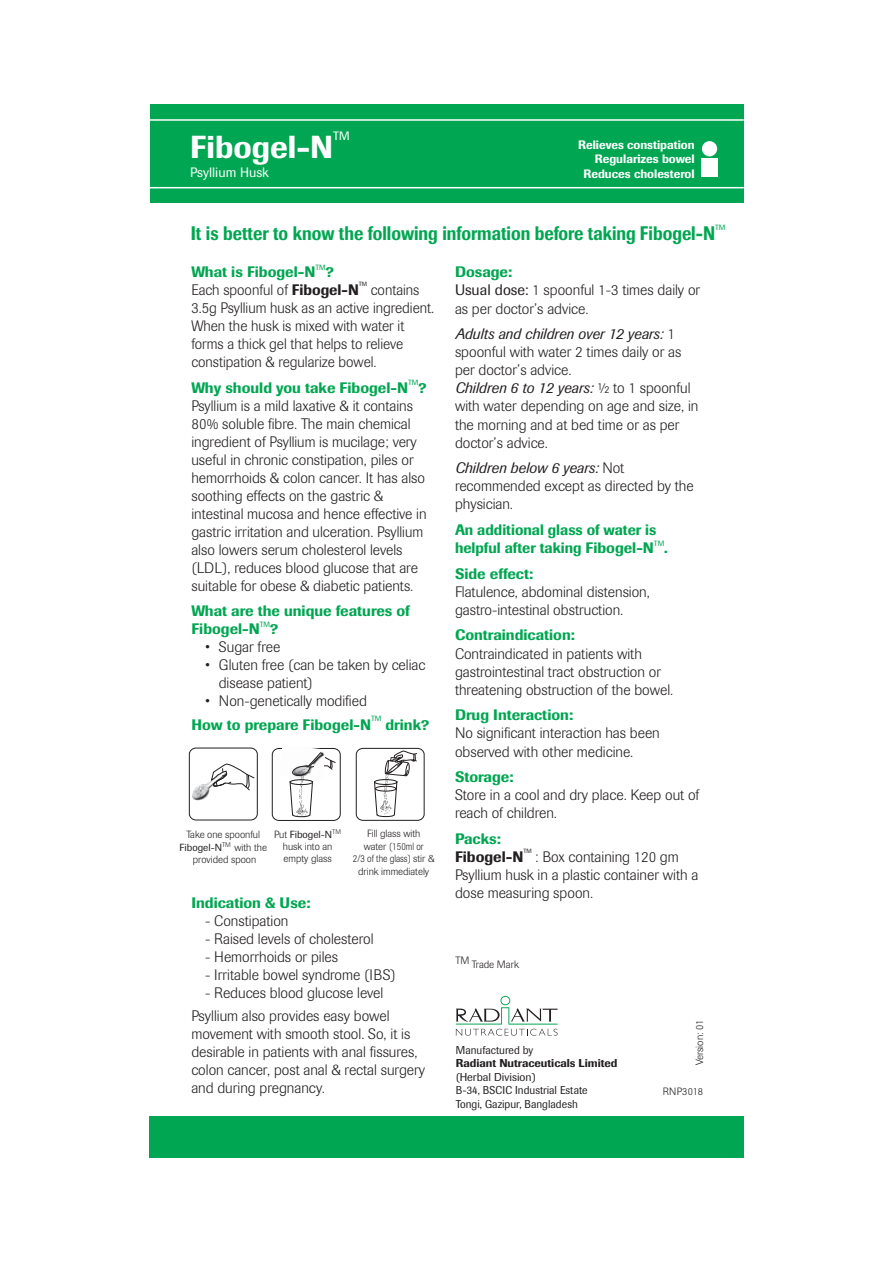
<style>
.page{position:relative;width:893px;height:1263px;background:#fff}
.page>*{position:absolute;margin:0;border:0;box-sizing:border-box;transform-origin:0 0}
.t1{font:500 31.5px "Imago";color:#fff}
.t2{font:500 19.35px "Imago";color:#00a651;scale:.85 1}
.t3{font:300 15.15px/18px "Imago";color:#231f20}
.t4{font:500 15.15px/18px "Imago";color:#00a651}
.t5{font:500 15.15px/18.1px "Imago";color:#00a651;scale:.96 1}
.t6{font:500 15.15px "Imago";color:#231f20}
.t7{font:13.5px "Imago";color:#fff}
.t8{font:500 12.15px/14.5px "Imago";color:#fff;text-align:right}
.t9{font:12px "Imago";color:#fff}
.t10{font:11.4px/13.6px "Imago";color:#231f20}
.t11{font:500 11.4px "Imago";color:#231f20}
.t12{font:11.4px "Imago";color:#231f20;scale:.95 1}
.t13{font:300 10.5px "Imago";color:#231f20}
.t14{font:300 10.35px/12.5px "Imago";color:#231f20}
.t15{font:10.2px "Imago";color:#231f20}
.t16{font:7.5px "Imago";color:#00a651}
.t17{font:6px "Imago";color:#231f20}
.s1{font-weight:500;color:#00a651}
.s2{font-weight:500}
.s3{font-weight:300;font-size:10.35px}
.s4{font-weight:400}
.s5{font-weight:400;font-style:italic}
</style>
<div class="page">
<div style="left:149px;top:1116px;width:594px;height:42px;background:#00a651"></div>
<div style="left:150px;top:105px;width:594px;height:98px;background:#00a651"></div>
<hr style="left:149px;top:187px;width:595px;height:1px;background:#fff">
<hr style="left:149px;top:119px;width:595px;height:2px;background:#fff">
<div style="left:701px;top:159px;width:17px;height:18px;background:#fff"></div>
<div style="left:702px;top:141px;width:15px;height:15px;background:#fff;border-radius:50%"></div>
<svg style="left:456px;top:996px;width:102px;height:40px"></svg>
<div style="left:356px;top:748px;width:69px;height:73px;border:1px solid #231f20;border-radius:7px"></div>
<svg style="left:373px;top:747px;width:45px;height:74px"></svg>
<div style="left:374px;top:779px;width:23px;height:6px;border:1px solid #231f20;border-radius:50%"></div>
<div style="left:375px;top:786px;width:21px;height:6px;border:1px solid #231f20;border-radius:50%"></div>
<div style="left:272px;top:748px;width:69px;height:73px;border:1px solid #231f20;border-radius:7px"></div>
<img style="left:279px;top:748px;width:47px;height:2px">
<svg style="left:289px;top:752px;width:47px;height:69px"></svg>
<div style="left:189px;top:747px;width:69px;height:73px;border:1px solid #231f20;border-radius:7px"></div>
<img style="left:192px;top:781px;width:18px;height:20px">
<svg style="left:210px;top:763px;width:45px;height:28px"></svg>
<p class="t9" style="left:333px;top:128px;width:18px">TM</p>
<h1 class="t1" style="left:190px;top:127px;width:145px">Fibogel-N</h1>
<p class="t7" style="left:190px;top:164px;width:80px">Psyllium Husk</p>
<p class="t8" style="left:578px;top:137px;width:118px">Relieves constipation<br>Regularizes bowel<br>Reduces cholesterol</p>
<p class="t2" style="left:191px;top:222px;width:618px">It is better to know the following information before taking Fibogel-N</p>
<p class="t16" style="left:715px;top:223px;width:12px">TM</p>
<p class="t4" style="left:191px;top:263px;width:126px">What is Fibogel-N</p>
<p class="t16" style="left:315px;top:263px;width:12px">TM</p>
<p class="t3" style="left:191px;top:263px;width:169px;text-indent:134px"><span class="s1">?<br></span>Each spoonful of <span class="s2">Fibogel-N</span></p>
<p class="t17" style="left:359px;top:281px;width:10px">TM</p>
<p class="t3" style="left:191px;top:281px;width:244px;text-indent:179px">contains<br>3.5g Psyllium husk as an active ingredient.<br>When the husk is mixed with water it forms a thick gel that helps to relieve constipation &amp; regularize bowel.</p>
<p class="t4" style="left:191px;top:378px;width:218px">Why should you take Fibogel-N</p>
<p class="t16" style="left:408px;top:378px;width:12px">TM</p>
<p class="t4" style="left:418px;top:378px;width:10px">?</p>
<p class="t3" style="left:191px;top:397px;width:237px">Psyllium is a mild laxative &amp; it contains 80% soluble fibre. The main chemical ingredient of Psyllium is mucilage; very useful in chronic constipation, piles or hemorrhoids &amp; colon cancer. It has also soothing effects on the gastric &amp; intestinal mucosa and hence effective in gastric irritation and ulceration. Psyllium also lowers serum cholesterol levels (LDL), reduces blood glucose that are suitable for obese &amp; diabetic patients.</p>
<p class="t4" style="left:191px;top:602px;width:220px">What are the unique features of<br>Fibogel-N</p>
<p class="t16" style="left:260px;top:620px;width:12px">TM</p>
<p class="t4" style="left:270px;top:620px;width:10px">?</p>
<p class="t3" style="left:205px;top:638px;width:77px">• Sugar free</p>
<p class="t3" style="left:219px;top:656px;width:208px;text-indent:-14px">• Gluten free (can be taken by celiac disease patient)</p>
<p class="t3" style="left:205px;top:692px;width:163px">• Non-genetically modified</p>
<p class="t4" style="left:191px;top:715px;width:181px">How to prepare Fibogel-N</p>
<p class="t16" style="left:371px;top:713px;width:12px">TM</p>
<p class="t4" style="left:385px;top:715px;width:45px">drink?</p>
<p class="t14" style="left:187px;top:828px;width:75px">Take one spoonful</p>
<p class="t15" style="left:180px;top:841px;width:89px">Fibogel-N<sup>TM</sup> <span class="s3">with the</span></p>
<p class="t14" style="left:193px;top:853px;width:65px">provided spoon</p>
<p class="t15" style="left:274px;top:828px;width:68px"><span class="s3">Put</span> Fibogel-N<sup>TM</sup></p>
<p class="t14" style="left:283px;top:840px;width:51px">husk into an empty glass</p>
<p class="t14" style="left:353px;top:828px;width:83px;text-align:center">Fill glass with<br>water (150ml or<br>2/3 of the glass) stir &amp; drink immediately</p>
<p class="t4" style="left:191px;top:894px;width:121px">Indication &amp; Use:</p>
<p class="t3" style="left:205px;top:912px;width:85px">- Constipation</p>
<p class="t3" style="left:205px;top:930px;width:170px">- Raised levels of cholesterol</p>
<p class="t3" style="left:205px;top:948px;width:134px">- Hemorrhoids or piles</p>
<p class="t3" style="left:205px;top:966px;width:192px">- Irritable bowel syndrome (IBS)</p>
<p class="t3" style="left:191px;top:982px;width:200px;line-height:22.5px;text-align:center">- Reduces blood glucose level<br>Psyllium also provides easy bowel</p>
<p class="t3" style="left:191px;top:1025px;width:235px">movement with smooth stool. So, it is desirable in patients with anal fissures, colon cancer, post anal &amp; rectal surgery and during pregnancy.</p>
<p class="t3" style="left:455px;top:263px;width:247px"><span class="s1">Dosage:<br></span><span class="s4">Usual dose:</span> 1 spoonful 1-3 times daily or as per doctor’s advice.</p>
<p class="t3" style="left:455px;top:325px;width:245px"><span class="s5">Adults and children over 12 years:</span> 1 spoonful with water 2 times daily or as per doctor’s advice.<br><span class="s5">Children 6 to 12 years:</span> ½ to 1 spoonful with water depending on age and size, in the morning and at bed time or as per doctor’s advice.</p>
<p class="t3" style="left:455px;top:459px;width:240px"><span class="s5">Children below 6 years:</span> Not recommended except as directed by the physician.</p>
<p class="t5" style="left:455px;top:521px;width:211px">An additional glass of water is helpful after taking Fibogel-N</p>
<p class="t16" style="left:654px;top:539px;width:12px">TM</p>
<p class="t5" style="left:664px;top:539px;width:5px">.</p>
<p class="t4" style="left:455px;top:564px;width:80px">Side effect:</p>
<p class="t3" style="left:455px;top:583px;width:196px">Flatulence, abdominal distension, gastro-intestinal obstruction.</p>
<p class="t4" style="left:455px;top:626px;width:121px">Contraindication:</p>
<p class="t3" style="left:455px;top:644px;width:220px">Contraindicated in patients with gastrointestinal tract obstruction or threatening obstruction of the bowel.</p>
<p class="t4" style="left:455px;top:706px;width:120px">Drug Interaction:</p>
<p class="t3" style="left:455px;top:724px;width:206px">No significant interaction has been observed with other medicine.</p>
<p class="t4" style="left:455px;top:768px;width:60px">Storage:</p>
<p class="t3" style="left:455px;top:786px;width:246px">Store in a cool and dry place. Keep out of reach of children.</p>
<p class="t4" style="left:455px;top:829px;width:47px">Packs:</p>
<p class="t6" style="left:455px;top:847px;width:70px">Fibogel-N</p>
<p class="t17" style="left:523px;top:847px;width:10px">TM</p>
<p class="t3" style="left:455px;top:848px;width:245px;text-indent:80px">: Box containing 120 gm<br>Psyllium husk in a plastic container with a dose measuring spoon.</p>
<p class="t13" style="left:455px;top:959px;width:65px">TM Trade Mark</p>
<p class="t12" style="left:456px;top:1043px;width:83px">Manufactured by</p>
<p class="t11" style="left:456px;top:1056px;width:163px">Radiant Nutraceuticals Limited</p>
<p class="t10" style="left:456px;top:1070px;width:133px">(Herbal Division)<br>B-34, BSCIC Industrial Estate<br>Tongi, Gazipur, Bangladesh</p>
<p class="t13" style="left:693px;top:1065px;width:47px;rotate:-90deg">Version: 01</p>
<p class="t13" style="left:663px;top:1085px;width:42px">RNP3018</p>
</div>
